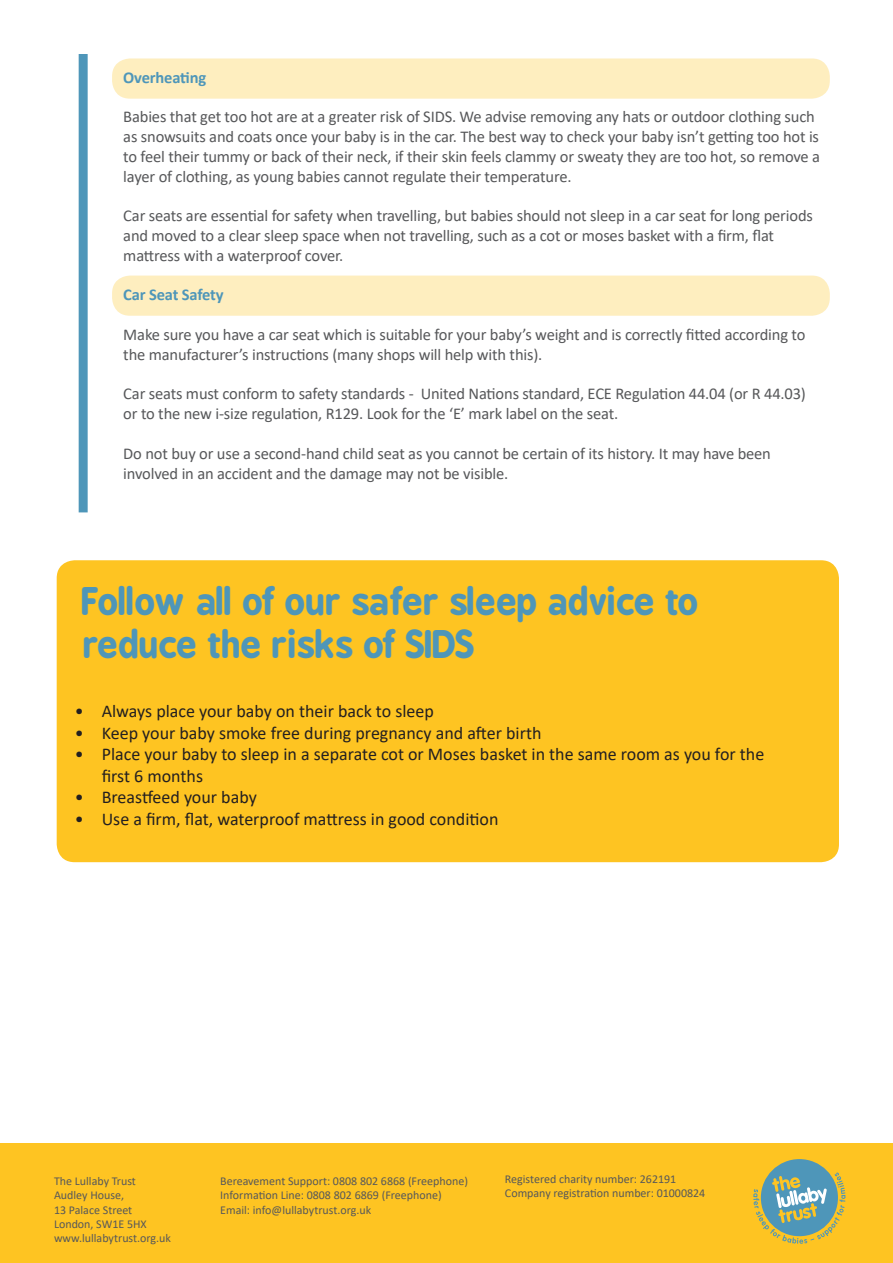
<style>
.page{position:relative;width:893px;height:1263px;background:#fff}
.page>*{position:absolute;margin:0;border:0;box-sizing:border-box;transform-origin:0 0}
.t1{font:700 36px/43.2px "B Preplay";color:#4e96b9}
.t2{font:18px/21.6px "Calibri";color:#231f20}
.t3{font:16.5px/19.8px "Calibri";letter-spacing:-.01em;color:#57585a}
.t4{font:700 16.5px "Calibri";letter-spacing:-.01em;color:#4e96b9}
.footnote_back_page{font:12px/14.4px "Calibri";color:#57585a}
</style>
<div class="page">
<div style="left:112px;top:276px;width:718px;height:40px;background:#feeebf;border-radius:18px"></div>
<div style="left:112px;top:58px;width:718px;height:41px;background:#feeebf;border-radius:18px"></div>
<div style="left:0;top:1144px;width:893px;height:119px;background:#fec422"></div>
<div style="left:79px;top:54px;width:9px;height:458px;background:#4e96b9"></div>
<div style="left:761px;top:1159px;width:77px;height:77px;background:#4e96b9;border-radius:50%"></div>
<svg style="left:753px;top:1172px;width:92px;height:72px"></svg>
<div style="left:57px;top:560px;width:782px;height:302px;background:#fec422;border-radius:18px"></div>
<p class="t4" style="left:123px;top:65px;width:84px">Overheating</p>
<p class="t3" style="left:123px;top:106px;width:698px">Babies that get too hot are at a greater risk of SIDS. We advise removing any hats or outdoor clothing such as snowsuits and coats once your baby is in the car. The best way to check your baby isn’t getting too hot is to feel their tummy or back of their neck, if their skin feels clammy or sweaty they are too hot, so remove a layer of clothing, as young babies cannot regulate their temperature.</p>
<p class="t3" style="left:123px;top:205px;width:691px">Car seats are essential for safety when travelling, but babies should not sleep in a car seat for long periods and moved to a clear sleep space when not travelling, such as a cot or moses basket with a firm, flat mattress with a waterproof cover.</p>
<p class="t4" style="left:123px;top:283px;width:102px">Car Seat Safety</p>
<p class="t3" style="left:123px;top:324px;width:684px">Make sure you have a car seat which is suitable for your baby’s weight and is correctly fitted according to the manufacturer’s instructions (many shops will help with this).</p>
<p class="t3" style="left:123px;top:384px;width:684px">Car seats must conform to safety standards - United Nations standard, ECE Regulation 44.04 (or R 44.03) or to the new i-size regulation, R129. Look for the ‘E’ mark label on the seat.</p>
<p class="t3" style="left:123px;top:443px;width:649px">Do not buy or use a second-hand child seat as you cannot be certain of its history. It may have been involved in an accident and the damage may not be visible.</p>
<p class="t1" style="left:82px;top:580px;width:619px">Follow all of our safer sleep advice to reduce the risks of SIDS</p>
<p class="t2" style="left:75px;top:700px;width:361px">• Always place your baby on their back to sleep</p>
<p class="t2" style="left:75px;top:721px;width:468px">• Keep your baby smoke free during pregnancy and after birth</p>
<p class="t2" style="left:102px;top:743px;width:664px;text-indent:-27px">• Place your baby to sleep in a separate cot or Moses basket in the same room as you for the first 6 months</p>
<p class="t2" style="left:75px;top:786px;width:184px">• Breastfeed your baby</p>
<p class="t2" style="left:75px;top:808px;width:425px">• Use a firm, flat, waterproof mattress in good condition</p>
<p class="footnote_back_page" style="left:54px;top:1173px;width:84px">The Lullaby Trust<br>Audley House,<br>13 Palace Street</p>
<p class="footnote_back_page" style="left:54px;top:1216px;width:94px">London, SW1E 5HX</p>
<p class="footnote_back_page" style="left:54px;top:1231px;width:119px">www.lullabytrust.org.uk</p>
<p class="footnote_back_page" style="left:220px;top:1173px;width:249px">Bereavement Support: 0808 802 6868 (Freephone)</p>
<p class="footnote_back_page" style="left:220px;top:1188px;width:223px">Information Line: 0808 802 6869 (Freephone)</p>
<p class="footnote_back_page" style="left:220px;top:1202px;width:153px">Email: info@lullabytrust.org.uk</p>
<p class="footnote_back_page" style="left:505px;top:1171px;width:202px">Registered charity number: 262191<br>Company registration number: 01000824</p>
</div>
